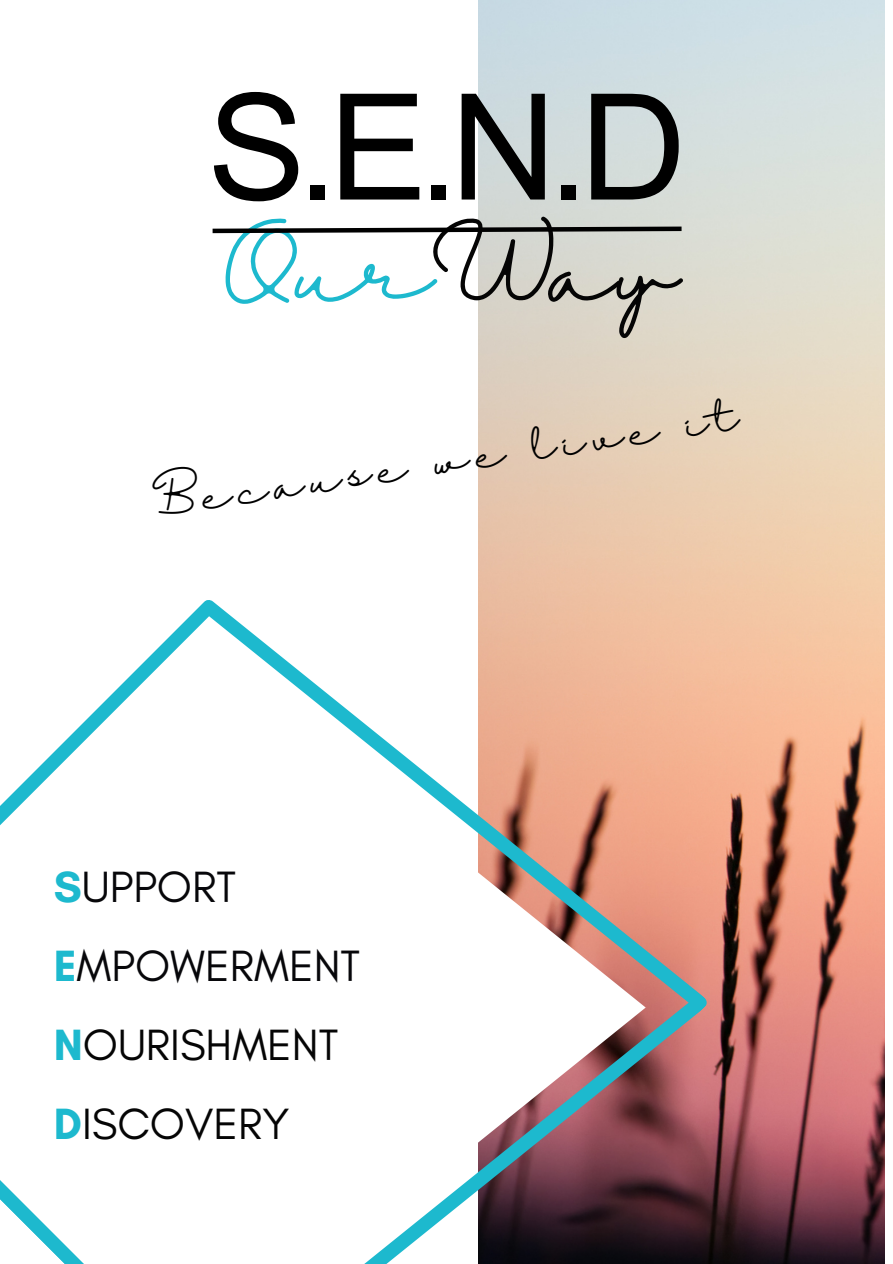
<style>
.page{position:relative;width:893px;height:1264px;background:#fff}
.page>*{position:absolute;margin:0;border:0;box-sizing:border-box;transform-origin:0 0}
.t1{font:147.75px "Arial Unicode MS";color:#000}
.t2{font:82.05px "Halimun";color:#1db9ce}
.t3{font:44.55px "Glacial Indifference";color:#050505}
.t4{font:44.55px "Glacial Indifference";color:#07070a}
.t5{font:36.75px "Halimun";color:#000}
.s1{font-size:81.45px;color:#050505}
.s2{font-weight:700;color:#1db9ce}
</style>
<div class="page">
<img style="left:478px;top:0;width:406px;height:1263px">
<svg style="left:212px;top:224px;width:474px;height:11px"></svg>
<svg style="left:0;top:549px;width:709px;height:714px"></svg>
<h2 class="t1" style="left:207px;top:42px;width:480px">S.E.N.D</h2>
<h1 class="t2" style="left:221px;top:225px;width:458px">Our<span class="s1">Way</span></h1>
<h3 class="t5" style="left:152px;top:485px;width:590px;rotate:-9deg">Because we live it</h3>
<h3 class="t4" style="left:54px;top:859px;width:184px"><span class="s2">S</span>UPPORT</h3>
<p class="t4" style="left:54px;top:938px;width:308px"><span class="s2">E</span>MPOWERMENT</p>
<h3 class="t3" style="left:54px;top:1017px;width:286px"><span class="s2">N</span>OURISHMENT</h3>
<p class="t3" style="left:54px;top:1096px;width:237px"><span class="s2">D</span>ISCOVERY</p>
</div>
